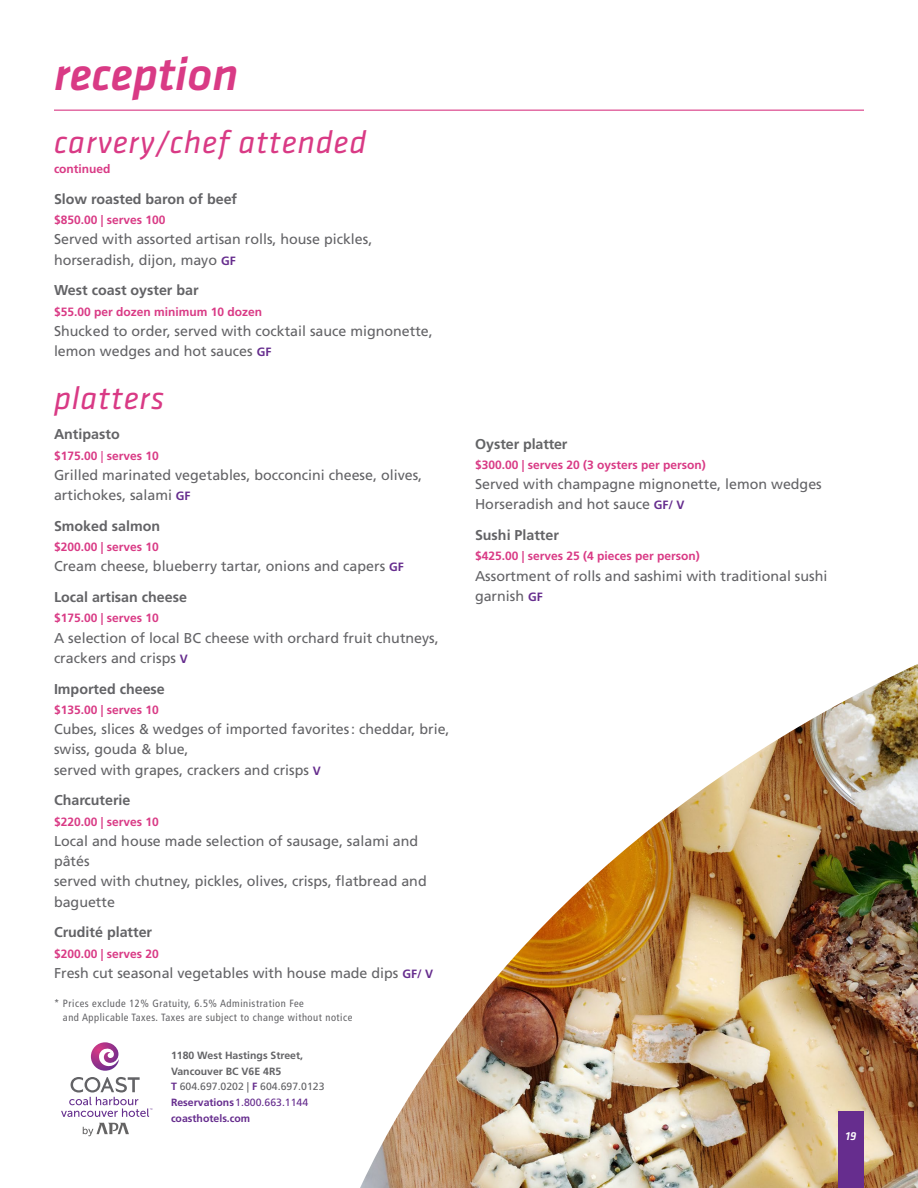
<style>
.page{position:relative;width:918px;height:1188px;background:#fff}
.page>*{position:absolute;margin:0;border:0;box-sizing:border-box;transform-origin:0 0}
.t1{font:italic 500 48px "Klavika";color:#d93a85}
.Menu_Bullets{font:italic 33px "Klavika";letter-spacing:.025em;color:#d93a85}
.Menu_Bullets-2{font:14.25px/20.2px "Frutiger LT Std";color:#636366}
.Menu_Bullets-3{font:700 14.25px "Frutiger LT Std";color:#636366}
.Menu_Bullets-4{font:700 14.25px "Frutiger LT Std";letter-spacing:-.01em;color:#636466}
.Menu_Bullets-5{font:700 12px "Frutiger LT Std";color:#d93a85}
.t2{font:italic 500 12px "Klavika";color:#fff}
.t3{font:700 10.5px/15.8px "Frutiger LT Std";color:#636366}
.t4{font:condensed 10.5px/13.5px "Frutiger LT";letter-spacing:.05em;color:#636366}
.s1{font-weight:700;font-size:12px;color:#662d8e}
.s2{font-stretch:condensed}
.s3{color:#662d8e}
.s4{font-weight:400}
.s5{font-weight:400;color:#662d8e}
</style>
<div class="page">
<hr style="left:54px;top:110px;width:810px;height:1px;background:#d93a85">
<img style="left:360px;top:664px;width:558px;height:524px">
<svg style="left:91px;top:1042px;width:28px;height:29px"></svg>
<svg style="left:61px;top:1077px;width:91px;height:40px"></svg>
<svg style="left:83px;top:1123px;width:46px;height:13px"></svg>
<div style="left:838px;top:1112px;width:26px;height:76px;background:#662d8e"></div>
<p class="t1" style="left:54px;top:48px;width:186px">reception</p>
<p class="Menu_Bullets" style="left:54px;top:124px;width:314px">carvery/chef attended</p>
<p class="Menu_Bullets-5" style="left:54px;top:162px;width:58px">continued</p>
<p class="Menu_Bullets-3" style="left:54px;top:191px;width:185px">Slow roasted baron of beef</p>
<p class="Menu_Bullets-5" style="left:54px;top:213px;width:113px">$850.00 | serves 100</p>
<p class="Menu_Bullets-2" style="left:54px;top:229px;width:320px">Served with assorted artisan rolls, house pickles, horseradish, dijon, mayo <span class="s1">GF</span></p>
<p class="Menu_Bullets-3" style="left:54px;top:282px;width:146px">West coast oyster bar</p>
<p class="Menu_Bullets-5" style="left:54px;top:304px;width:210px">$55.00 per dozen minimum 10 dozen</p>
<p class="Menu_Bullets-2" style="left:54px;top:321px;width:380px">Shucked to order, served with cocktail sauce mignonette, lemon wedges and hot sauces <span class="s1">GF</span></p>
<p class="Menu_Bullets" style="left:54px;top:380px;width:112px">platters</p>
<p class="Menu_Bullets-3" style="left:54px;top:426px;width:67px">Antipasto</p>
<p class="Menu_Bullets-5" style="left:54px;top:448px;width:106px">$175.00 <span class="s2">|</span> serves 10</p>
<p class="Menu_Bullets-2" style="left:54px;top:465px;width:370px">Grilled marinated vegetables, bocconcini cheese, olives, artichokes, salami <span class="s1">GF</span></p>
<p class="Menu_Bullets-3" style="left:54px;top:518px;width:108px">Smoked salmon</p>
<p class="Menu_Bullets-5" style="left:54px;top:540px;width:106px">$200.00 | serves 10</p>
<p class="Menu_Bullets-2" style="left:54px;top:556px;width:351px">Cream cheese, blueberry tartar, onions and capers <span class="s1">GF</span></p>
<p class="Menu_Bullets-3" style="left:54px;top:589px;width:135px">Local artisan cheese</p>
<p class="Menu_Bullets-5" style="left:54px;top:611px;width:106px">$175.00 | serves 10</p>
<p class="Menu_Bullets-2" style="left:54px;top:628px;width:386px">A selection of local BC cheese with orchard fruit chutneys, crackers and crisps <span class="s1">V</span></p>
<p class="Menu_Bullets-3" style="left:54px;top:680px;width:112px">Imported cheese</p>
<p class="Menu_Bullets-5" style="left:54px;top:703px;width:106px">$135.00 | serves 10</p>
<p class="Menu_Bullets-2" style="left:54px;top:719px;width:397px">Cubes, slices &amp; wedges of imported favorites: cheddar, brie, swiss, gouda &amp; blue,<br>served with grapes, crackers and crisps <span class="s1">V</span></p>
<p class="Menu_Bullets-3" style="left:54px;top:792px;width:78px">Charcuterie</p>
<p class="Menu_Bullets-5" style="left:54px;top:814px;width:106px">$220.00 | serves 10</p>
<p class="Menu_Bullets-2" style="left:54px;top:831px;width:374px">Local and house made selection of sausage, salami and pâtés<br>served with chutney, pickles, olives, crisps, flatbread and baguette</p>
<p class="Menu_Bullets-3" style="left:54px;top:924px;width:100px">Crudité platter</p>
<p class="Menu_Bullets-5" style="left:54px;top:946px;width:106px">$200.00 | serves 20</p>
<p class="Menu_Bullets-2" style="left:54px;top:963px;width:381px">Fresh cut seasonal vegetables with house made dips <span class="s1">GF/ V</span></p>
<p class="t4" style="left:63px;top:997px;width:291px;text-indent:-9px">* Prices exclude 12% Gratuity, 6.5% Administration Fee<br>and Applicable Taxes. Taxes are subject to change without notice</p>
<p class="t3" style="left:171px;top:1047px;width:155px">1180 West Hastings Street,<br>Vancouver BC V6E 4R5<br><span class="s3">T</span> <span class="s4">604.697.0202 |</span> <span class="s3">F</span> <span class="s4">604.697.0123<br></span><span class="s3">Reservations</span><span class="s5">1.800.663.1144 </span><span class="s3">coasthotels.com</span></p>
<p class="Menu_Bullets-4" style="left:475px;top:435px;width:94px">Oyster platter</p>
<p class="Menu_Bullets-5" style="left:475px;top:458px;width:232px">$300.00 | serves 20 (3 oysters per person)</p>
<p class="Menu_Bullets-2" style="left:475px;top:474px;width:348px">Served with champagne mignonette, lemon wedges<br>Horseradish and hot sauce <span class="s1">GF/ V</span></p>
<p class="Menu_Bullets-3" style="left:475px;top:527px;width:85px">Sushi Platter</p>
<p class="Menu_Bullets-5" style="left:475px;top:549px;width:226px">$425.00 | serves 25 (4 pieces per person)</p>
<p class="Menu_Bullets-2" style="left:475px;top:566px;width:354px">Assortment of rolls and sashimi with traditional sushi garnish <span class="s1">GF</span></p>
<p class="t2" style="left:846px;top:1129px;width:13px">19</p>
</div>
